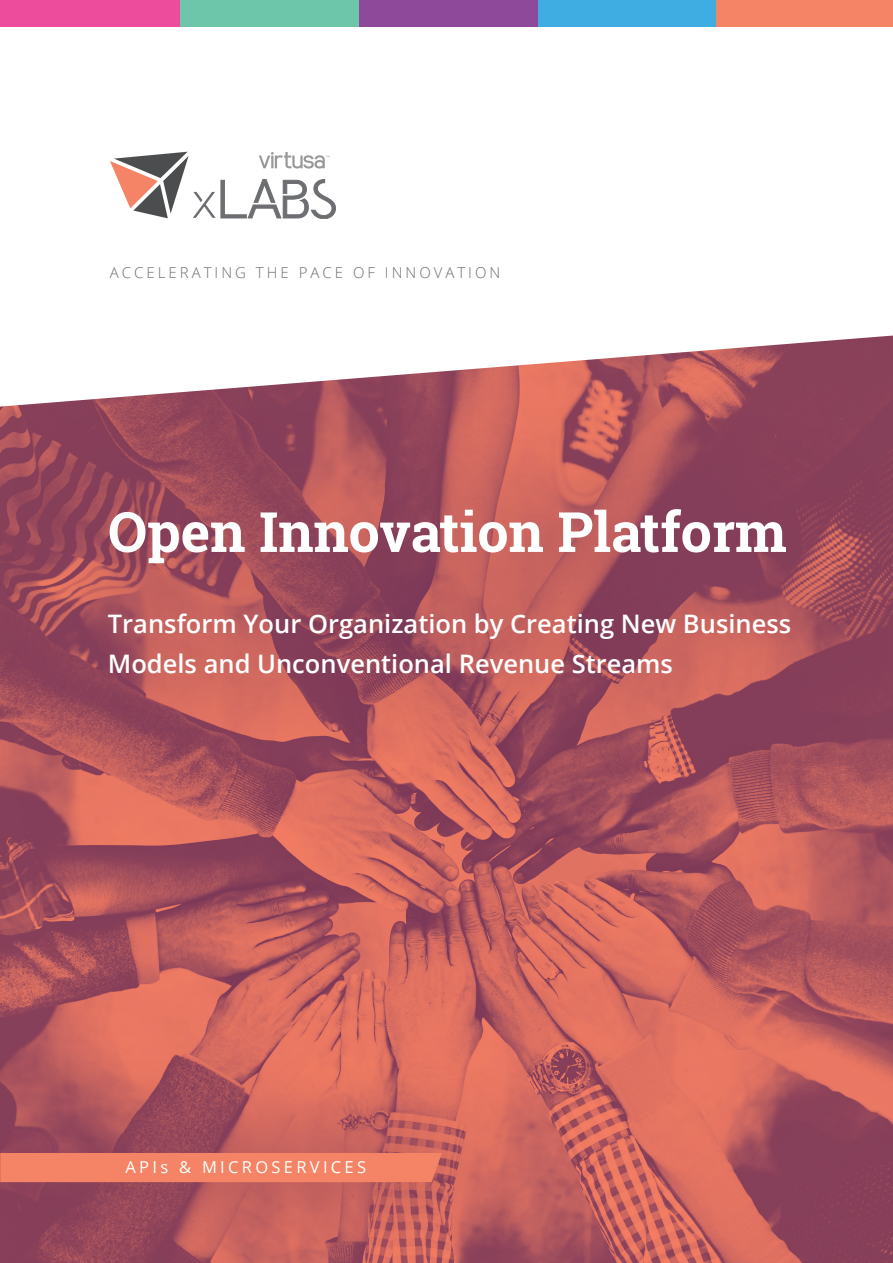
<style>
.page{position:relative;width:893px;height:1263px;background:#fff}
.page>*{position:absolute;margin:0;border:0;box-sizing:border-box;transform-origin:0 0}
.t1{font:700 55.5px "Roboto Slab";color:#fff}
.t2{font:600 25.5px/40.5px "Open Sans";color:#fff}
.t3{font:16.5px "Open Sans";letter-spacing:.2em;color:#fff}
.t4{font:300 15px "Open Sans";letter-spacing:.2em;color:#6d6e71}
</style>
<div class="page">
<img style="left:0;top:335px;width:893px;height:928px">
<div style="left:0;top:0;width:180px;height:27px;background:#ed4c9c"></div>
<div style="left:181px;top:0;width:178px;height:27px;background:#6dc6a9"></div>
<div style="left:359px;top:0;width:179px;height:27px;background:#8e499b"></div>
<div style="left:538px;top:0;width:178px;height:27px;background:#40ade2"></div>
<div style="left:716px;top:0;width:177px;height:27px;background:#f48465"></div>
<svg style="left:110px;top:152px;width:226px;height:67px"></svg>
<div style="left:0;top:394px;width:893px;height:397px;background:#853e59;opacity:.31"></div>
<div style="left:0;top:1056px;width:532px;height:207px;background:#853e59;opacity:.75"></div>
<div style="left:0;top:1153px;width:442px;height:29px;background:#f48465"></div>
<p class="t4" style="left:110px;top:263px;width:392px">ACCELERATING THE PACE OF INNOVATION</p>
<h1 class="t1" style="left:108px;top:494px;width:680px">Open Innovation Platform</h1>
<p class="t2" style="left:108px;top:603px;width:685px">Transform Your Organization by Creating New Business<br>Models and Unconventional Revenue Streams</p>
<p class="t3" style="left:126px;top:1155px;width:242px">APIs &amp; MICROSERVICES</p>
</div>
